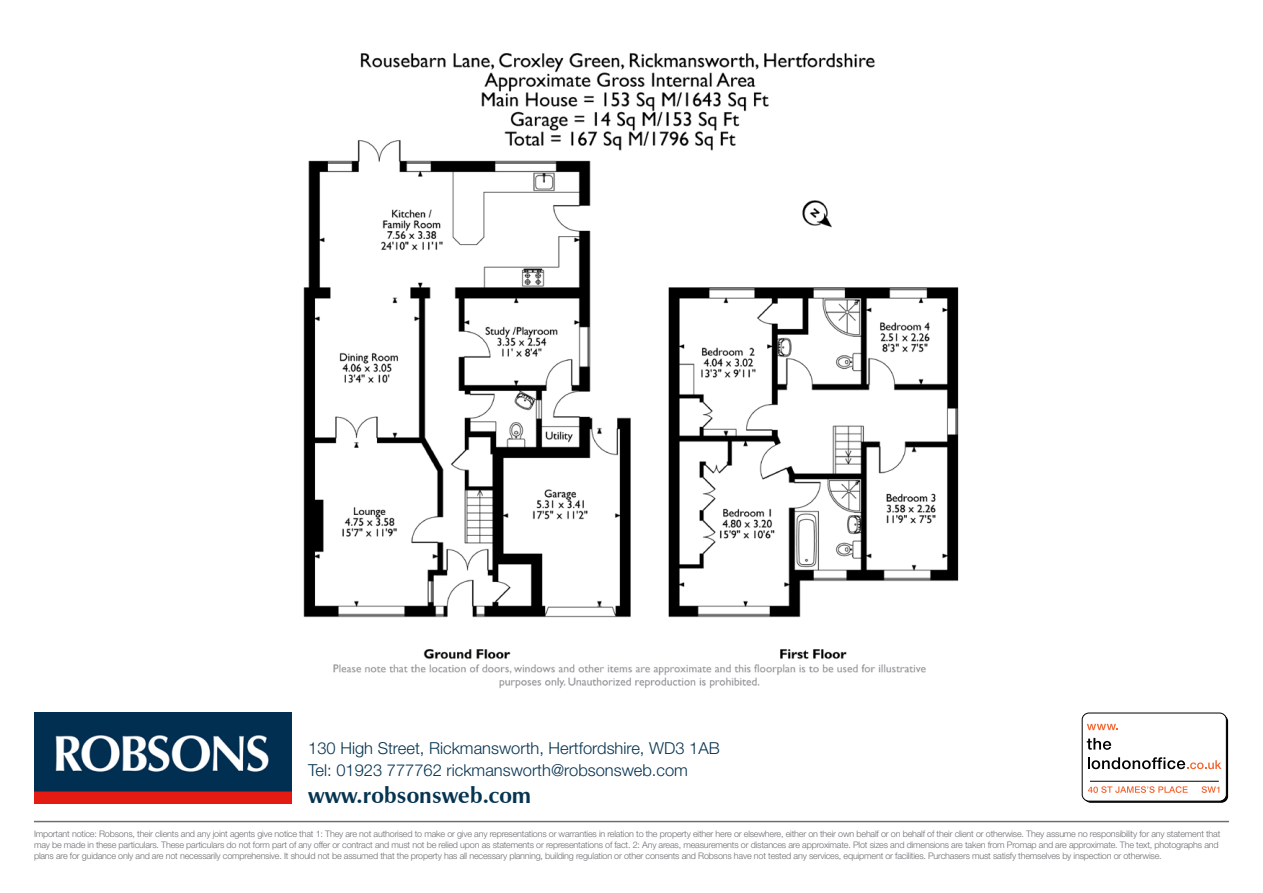
<style>
.page{position:relative;width:1263px;height:893px;background:#fff}
.page>*{position:absolute;margin:0;border:0;box-sizing:border-box;transform-origin:0 0}
.t1{font:700 22.5px "Zapf Humanist 601 BT";color:#063451}
.t2{font:300 16.5px "Helvetica Neue LT Std";color:#063451}
.t3{font:300 9px/10.8px "Helvetica Neue LT Std";letter-spacing:-.02em;color:#6d6e71}
</style>
<div class="page">
<hr style="left:34px;top:821px;width:1195px;height:1px;background:#6d6e71">
<img style="left:34px;top:712px;width:257px;height:92px">
<img style="left:303px;top:53px;width:656px;height:636px">
<div style="left:1084px;top:715px;width:144px;height:88px;background:#0b0b0b;border-radius:7px"></div>
<div style="left:1082px;top:713px;width:144px;height:88px;background:#fff;border-radius:7px"></div>
<div style="left:1082px;top:713px;width:144px;height:88px;border:1px solid #000;border-radius:7px"></div>
<svg style="left:1087px;top:724px;width:31px;height:6px"></svg>
<svg style="left:1087px;top:738px;width:24px;height:12px"></svg>
<svg style="left:1088px;top:757px;width:133px;height:12px"></svg>
<hr style="left:1090px;top:781px;width:129px;height:1px;background:#000">
<svg style="left:1088px;top:786px;width:100px;height:7px"></svg>
<svg style="left:1201px;top:786px;width:18px;height:7px"></svg>
<h2 class="t2" style="left:308px;top:738px;width:413px">130 High Street, Rickmansworth, Hertfordshire, WD3 1AB</h2>
<h2 class="t2" style="left:308px;top:760px;width:381px">Tel: 01923 777762 rickmansworth@robsonsweb.com</h2>
<h1 class="t1" style="left:308px;top:781px;width:225px">www.robsonsweb.com</h1>
<p class="t3" style="left:34px;top:828px;width:1188px">Important notice: Robsons, their clients and any joint agents give notice that 1: They are not authorised to make or give any representations or warranties in relation to the property either here or elsewhere, either on their own behalf or on behalf of their client or otherwise. They assume no responsibility for any statement that may be made in these particulars. These particulars do not form part of any offer or contract and must not be relied upon as statements or representations of fact. 2: Any areas, measurements or distances are approximate. Plot sizes and dimensions are taken from Promap and are approximate. The text, photographs and plans are for guidance only and are not necessarily comprehensive. It should not be assumed that the property has all necessary planning, building regulation or other consents and Robsons have not tested any services, equipment or facilities. Purchasers must satisfy themselves by inspection or otherwise.</p>
</div>
